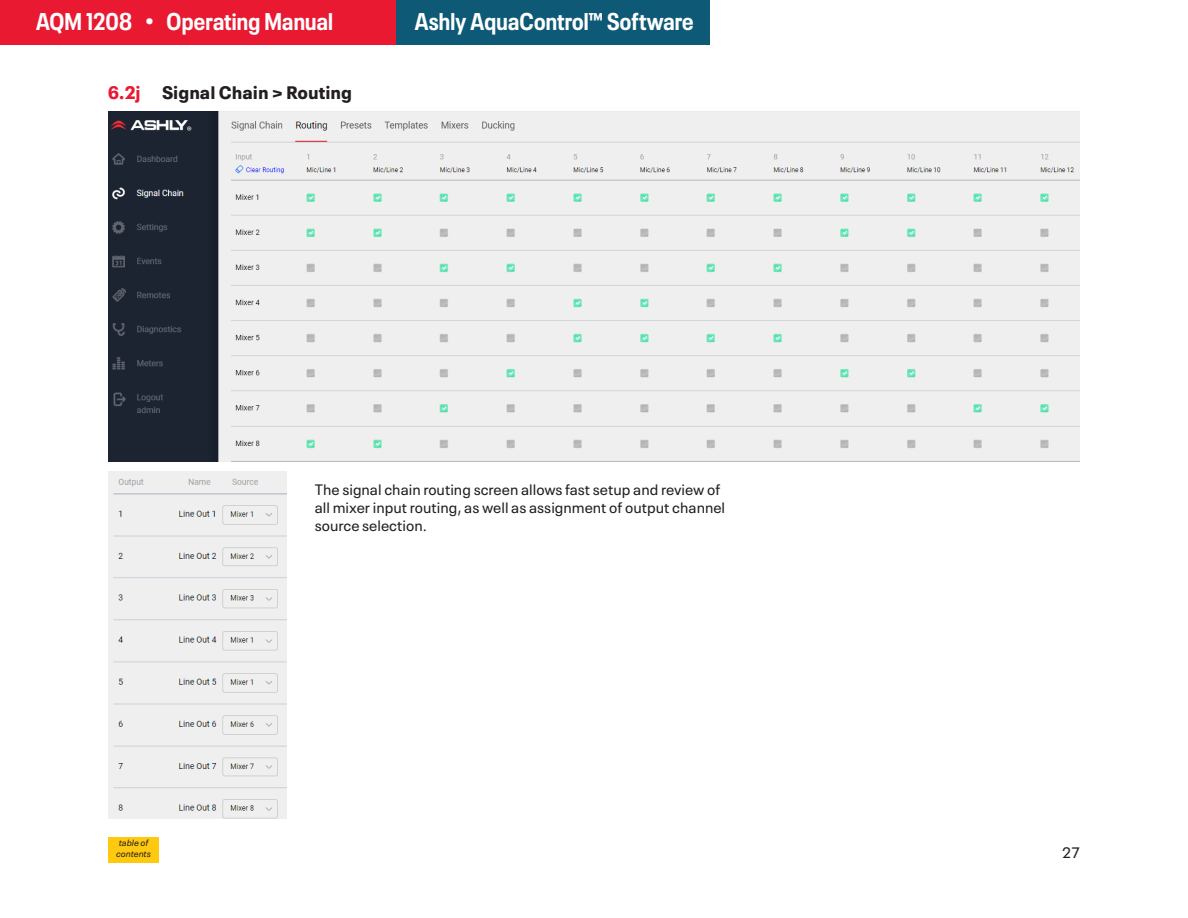
<style>
.page{position:relative;width:1188px;height:918px;background:#fff}
.page>*{position:absolute;margin:0;border:0;box-sizing:border-box;transform-origin:0 0}
.t1{font:700 condensed 24px "Neue Plak";letter-spacing:.01em;color:#fff}
.Body_Subheads{font:900 18px "Neue Plak Text";color:#231f20}
.Body_Lead_undr{font:15px/18px "Neue Plak Text";color:#231f20}
.t2{font:italic 9px "Neue Plak Text";color:#231f20}
.s1{color:#e91932}
</style>
<div class="page">
<div style="left:108px;top:837px;width:51px;height:25px;background:#fec90f"></div>
<img style="left:108px;top:111px;width:972px;height:350px">
<img style="left:108px;top:471px;width:179px;height:348px">
<div style="left:0;top:0;width:396px;height:45px;background:#e91932"></div>
<div style="left:396px;top:0;width:314px;height:45px;background:#0d5976"></div>
<h1 class="t1" style="left:36px;top:3px;width:299px">AQM 1208 • Operating Manual</h1>
<h1 class="t1" style="left:415px;top:3px;width:280px">Ashly AquaControl™ Software</h1>
<p class="Body_Subheads" style="left:108px;top:78px;width:246px"><span class="s1">6.2j</span> Signal Chain &gt; Routing</p>
<p class="Body_Lead_undr" style="left:315px;top:479px;width:412px">The signal chain routing screen allows fast setup and review of all mixer input routing, as well as assignment of output channel source selection.</p>
<p class="t2" style="left:119px;top:836px;width:31px">table of</p>
<p class="t2" style="left:116px;top:847px;width:36px">contents</p>
<p class="Body_Lead_undr" style="left:1062px;top:842px;width:19px">27</p>
</div>
